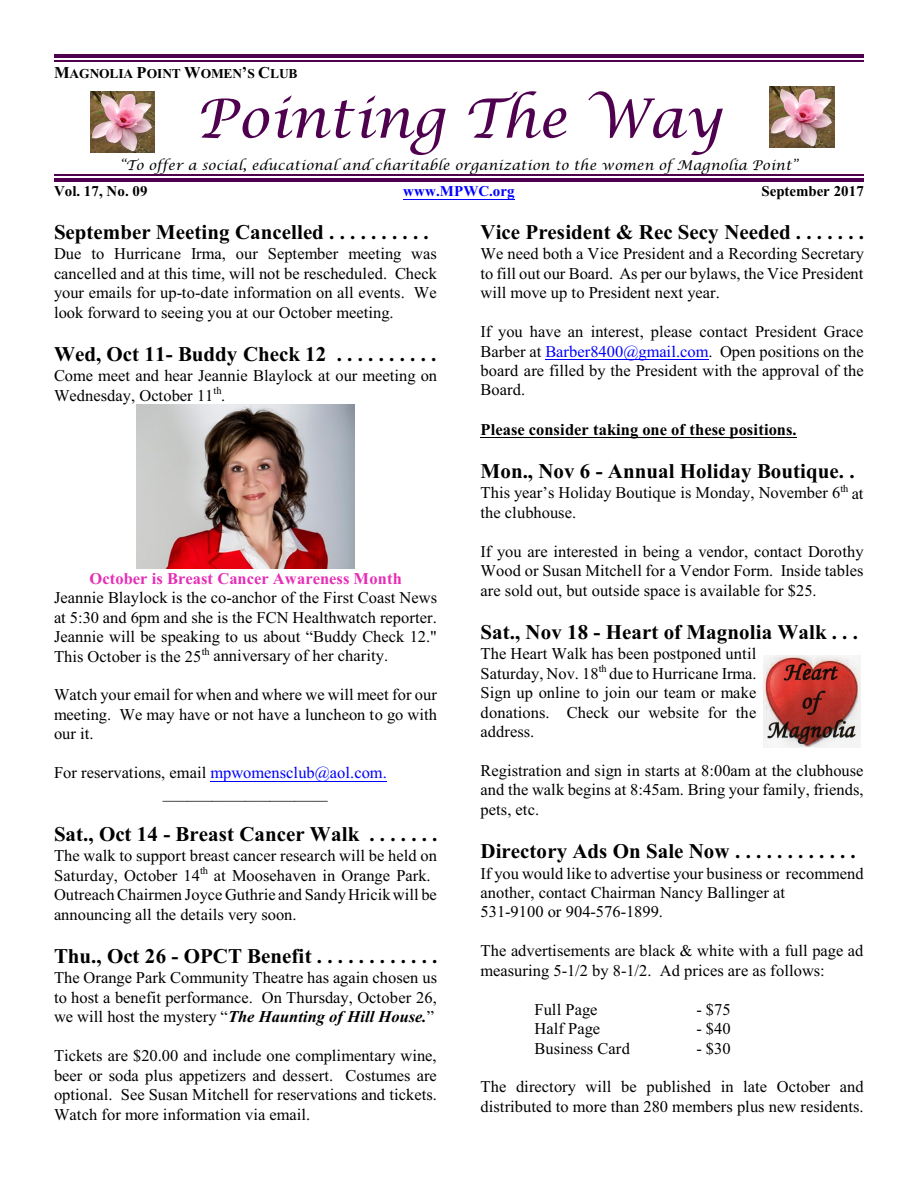
<style>
.page{position:relative;width:918px;height:1188px;background:#fff}
.page>*{position:absolute;margin:0;border:0;box-sizing:border-box;transform-origin:0 0}
.t1{font:italic 54px "Lucida Calligraphy";letter-spacing:.005em;color:#4f004f}
.t2{font:700 21px "Times New Roman";color:#000}
.t3{font:16.5px/19.5px "Times New Roman";color:#000;text-align:justify}
.t4{font:700 16.5px "Times New Roman";color:#000}
.t5{font:700 16.5px "Times New Roman";color:#e62eb5}
.t6{font:700 15px "Times New Roman";color:#000}
.t7{font:700 15px "Times New Roman";letter-spacing:.015em;color:#00f}
.t8{font:italic 13.5px "Lucida Calligraphy";letter-spacing:.01em;color:#000}
.t9{font:700 13.5px "Times New Roman";letter-spacing:-.015em;color:#000}
.s1{font-size:16.5px}
.s2{color:#00f}
.s3{font-weight:700;font-style:italic}
</style>
<div class="page">
<img style="left:763px;top:656px;width:98px;height:92px">
<img style="left:90px;top:92px;width:65px;height:61px">
<img style="left:769px;top:86px;width:65px;height:61px">
<hr style="left:403px;top:199px;width:112px;height:1px;background:#00f">
<img style="left:137px;top:405px;width:218px;height:163px">
<hr style="left:211px;top:781px;width:176px;height:1px;background:#00f">
<hr style="left:545px;top:359px;width:164px;height:1px;background:#00f">
<hr style="left:481px;top:437px;width:316px;height:1px;background:#000">
<hr style="left:54px;top:54px;width:810px;height:4px;background:#4f004f">
<hr style="left:54px;top:60px;width:810px;height:2px;background:#4f004f">
<hr style="left:54px;top:174px;width:810px;height:1px;background:#4f004f">
<hr style="left:54px;top:178px;width:810px;height:4px;background:#4f004f">
<p class="t9" style="left:54px;top:69px;width:245px"><span class="s1">M</span>AGNOLIA <span class="s1">P</span>OINT <span class="s1">W</span>OMEN<span class="s1">’</span>S <span class="s1">C</span>LUB</p>
<h1 class="t1" style="left:196px;top:91px;width:528px">Pointing The Way</h1>
<p class="t8" style="left:119px;top:158px;width:680px">“To offer a social, educational and charitable organization to the women of Magnolia Point”</p>
<p class="t6" style="left:54px;top:186px;width:95px">Vol. 17, No. 09</p>
<p class="t7" style="left:403px;top:186px;width:113px">www.MPWC.org</p>
<p class="t6" style="left:761px;top:186px;width:104px">September 2017</p>
<p class="t2" style="left:54px;top:225px;width:376px">September Meeting Cancelled . . . . . . . . . .</p>
<p class="t3" style="left:54px;top:246px;width:385px">Due to Hurricane Irma, our September meeting was cancelled and at this time, will not be rescheduled. Check your emails for up-to-date information on all events. We look forward to seeing you at our October meeting.</p>
<p class="t2" style="left:54px;top:347px;width:384px">Wed, Oct 11- Buddy Check 12 . . . . . . . . . .</p>
<p class="t3" style="left:54px;top:368px;width:385px">Come meet and hear Jeannie Blaylock at our meeting on<br>Wednesday, October 11<sup>th</sup>.</p>
<p class="t2" style="left:481px;top:225px;width:385px">Vice President &amp; Rec Secy Needed . . . . . . .</p>
<p class="t3" style="left:481px;top:246px;width:385px">We need both a Vice President and a Recording Secretary to fill out our Board. As per our bylaws, the Vice President will move up to President next year.</p>
<p class="t3" style="left:481px;top:323px;width:385px">If you have an interest, please contact President Grace Barber at <span class="s2">Barber8400@gmail.com</span>. Open positions on the board are filled by the President with the approval of the Board.</p>
<p class="t4" style="left:481px;top:424px;width:318px">Please consider taking one of these positions.</p>
<p class="t2" style="left:481px;top:464px;width:376px">Mon., Nov 6 - Annual Holiday Boutique. .</p>
<p class="t3" style="left:481px;top:485px;width:384px">This year’s Holiday Boutique is Monday, November 6<sup>th</sup> at the clubhouse.</p>
<p class="t3" style="left:481px;top:543px;width:385px">If you are interested in being a vendor, contact Dorothy Wood or Susan Mitchell for a Vendor Form. Inside tables are sold out, but outside space is available for $25.</p>
<p class="t2" style="left:481px;top:625px;width:379px">Sat., Nov 18 - Heart of Magnolia Walk . . .</p>
<p class="t3" style="left:481px;top:646px;width:278px">The Heart Walk has been postponed until Saturday, Nov. 18<sup>th</sup> due to Hurricane Irma.<br>Sign up online to join our team or make donations. Check our website for the address.</p>
<p class="t3" style="left:481px;top:762px;width:384px">Registration and sign in starts at 8:00am at the clubhouse and the walk begins at 8:45am. Bring your family, friends, pets, etc.</p>
<p class="t2" style="left:481px;top:844px;width:377px">Directory Ads On Sale Now . . . . . . . . . . . .</p>
<p class="t3" style="left:481px;top:865px;width:384px;text-align:left">If you would like to advertise your business or recommend another, contact Chairman Nancy Ballinger at<br>531-9100 or 904-576-1899.</p>
<p class="t3" style="left:481px;top:943px;width:384px">The advertisements are black &amp; white with a full page ad measuring 5-1/2 by 8-1/2. Ad prices are as follows:</p>
<p class="t3" style="left:535px;top:1001px;width:64px">Full Page</p>
<p class="t3" style="left:697px;top:1001px;width:36px">- $75</p>
<p class="t3" style="left:535px;top:1020px;width:67px">Half Page</p>
<p class="t3" style="left:697px;top:1020px;width:36px">- $40</p>
<p class="t3" style="left:535px;top:1040px;width:97px">Business Card</p>
<p class="t3" style="left:697px;top:1040px;width:36px">- $30</p>
<p class="t3" style="left:481px;top:1079px;width:385px">The directory will be published in late October and distributed to more than 280 members plus new residents.</p>
<p class="t5" style="left:90px;top:573px;width:314px">October is Breast Cancer Awareness Month</p>
<p class="t3" style="left:54px;top:590px;width:385px">Jeannie Blaylock is the co-anchor of the First Coast News at 5:30 and 6pm and she is the FCN Healthwatch reporter.<br>Jeannie will be speaking to us about “Buddy Check 12." This October is the 25<sup>th</sup> anniversary of her charity.</p>
<p class="t3" style="left:54px;top:687px;width:385px">Watch your email for when and where we will meet for our meeting. We may have or not have a luncheon to go with our it.</p>
<p class="t3" style="left:163px;top:764px;width:225px;text-indent:-109px">For reservations, email <span class="s2">mpwomensclub@aol.com. </span>____________________</p>
<p class="t2" style="left:54px;top:827px;width:385px">Sat., Oct 14 - Breast Cancer Walk . . . . . . .</p>
<p class="t3" style="left:54px;top:848px;width:385px;text-align:left">The walk to support breast cancer research will be held on Saturday, October 14<sup>th</sup> at Moosehaven in Orange Park.<br>Outreach Chairmen Joyce Guthrie and Sandy Hricikwill be announcing all the details very soon.</p>
<p class="t2" style="left:54px;top:949px;width:385px">Thu., Oct 26 - OPCT Benefit . . . . . . . . . . . .</p>
<p class="t3" style="left:54px;top:970px;width:385px">The Orange Park Community Theatre has again chosen us to host a benefit performance. On Thursday, October 26, we will host the mystery “<span class="s3">The Haunting of Hill House.</span>”</p>
<p class="t3" style="left:54px;top:1048px;width:384px">Tickets are $20.00 and include one complimentary wine, beer or soda plus appetizers and dessert. Costumes are optional. See Susan Mitchell for reservations and tickets.<br>Watch for more information via email.</p>
</div>
